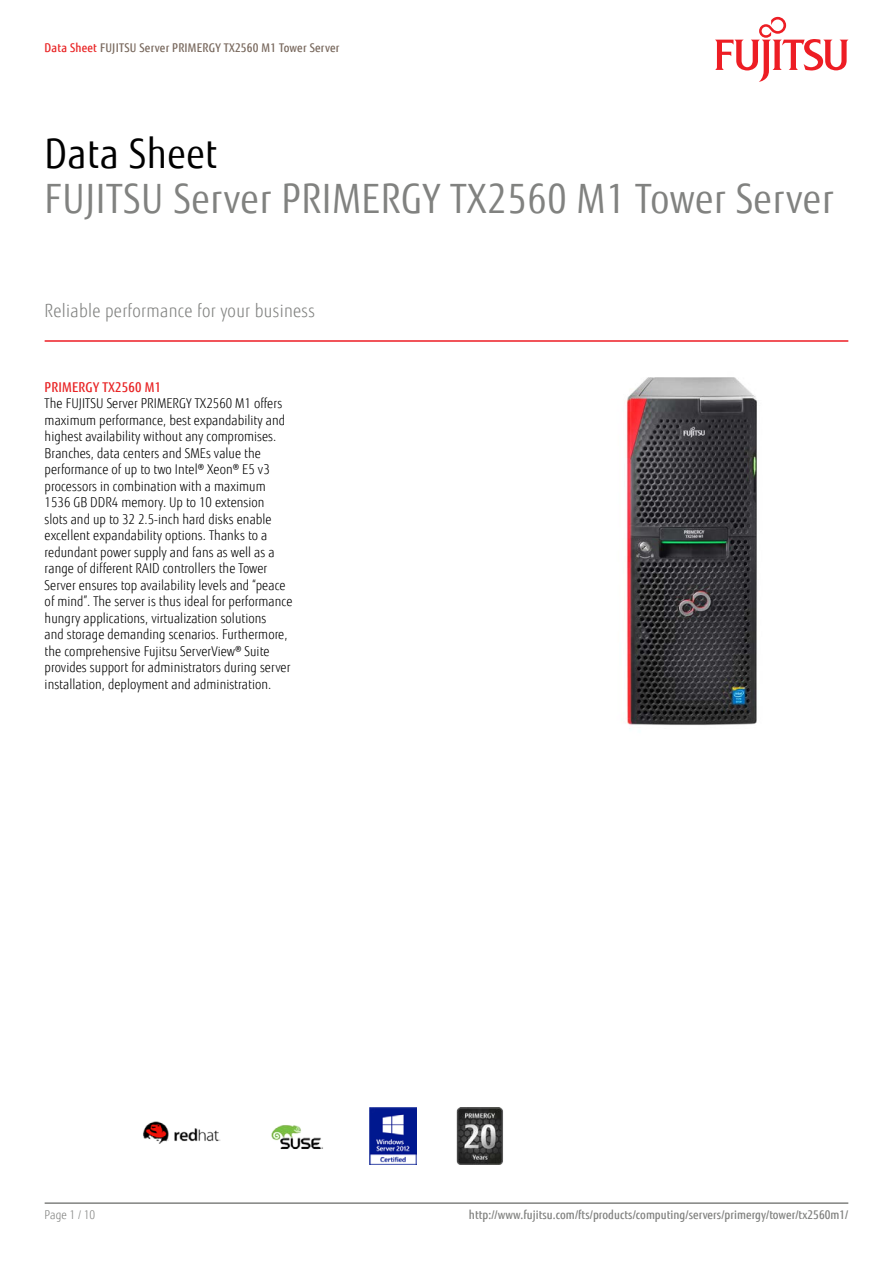
<style>
.page{position:relative;width:893px;height:1263px;background:#fff}
.page>*{position:absolute;margin:0;border:0;box-sizing:border-box;transform-origin:0 0}
.t1{font:40.5px "Fujitsu Sans";letter-spacing:.02em;color:#818280;scale:.9 1}
.t2{font:40.5px "Fujitsu Sans";letter-spacing:.02em;color:#000;scale:.9 1}
.t3{font:300 18px "Fujitsu Sans";letter-spacing:.02em;color:#818280;scale:.9 1}
.t4{font:300 13.5px/16.5px "Fujitsu Sans";letter-spacing:.005em;color:#000;scale:.9 1}
.t5{font:500 13.5px "Fujitsu Sans";letter-spacing:.02em;color:#e82425;scale:.9 1}
.t6{font:500 12px "Fujitsu Sans";letter-spacing:.005em;color:#818280;scale:.9 1}
.t7{font:500 12px "Fujitsu Sans";letter-spacing:.02em;color:#79695e;scale:.9 1}
.t8{font:300 12px "Fujitsu Sans";letter-spacing:.005em;color:#818280;scale:.9 1}
.s1{color:#e92425}
</style>
<div class="page">
<hr style="left:45px;top:1202px;width:803px;height:2px;background:#818280">
<hr style="left:45px;top:340px;width:803px;height:2px;background:#ed1d24">
<svg style="left:715px;top:17px;width:133px;height:65px"></svg>
<img style="left:626px;top:377px;width:131px;height:352px">
<img style="left:143px;top:1121px;width:78px;height:23px">
<img style="left:271px;top:1125px;width:52px;height:24px">
<img style="left:370px;top:1107px;width:46px;height:58px">
<img style="left:456px;top:1107px;width:47px;height:58px">
<p class="t7" style="left:45px;top:40px;width:329px"><span class="s1">Data Sheet</span> FUJITSU Server PRIMERGY TX2560 M1 Tower Server</p>
<h1 class="t2" style="left:45px;top:130px;width:193px">Data Sheet</h1>
<h1 class="t1" style="left:45px;top:175px;width:878px">FUJITSU Server PRIMERGY TX2560 M1 Tower Server</h1>
<h2 class="t3" style="left:45px;top:300px;width:302px">Reliable performance for your business</h2>
<p class="t5" style="left:45px;top:378px;width:131px">PRIMERGY TX2560 M1</p>
<p class="t4" style="left:45px;top:395px;width:277px">The FUJITSU Server PRIMERGY TX2560 M1 offers maximum performance, best expandability and highest availability without any compromises.<br>Branches, data centers and SMEs value the performance of up to two Intel® Xeon® E5 v3 processors in combination with a maximum 1536 GB DDR4 memory. Up to 10 extension<br>slots and up to 32 2.5-inch hard disks enable excellent expandability options. Thanks to a redundant power supply and fans as well as a range of different RAID controllers the Tower Server ensures top availability levels and “peace of mind”. The server is thus ideal for performance hungry applications, virtualization solutions<br>and storage demanding scenarios. Furthermore, the comprehensive Fujitsu ServerView® Suite provides support for administrators during server installation, deployment and administration.</p>
<p class="t8" style="left:45px;top:1208px;width:58px">Page 1 / 10</p>
<p class="t6" style="left:469px;top:1208px;width:423px">http://www.fujitsu.com/fts/products/computing/servers/primergy/tower/tx2560m1/</p>
</div>
